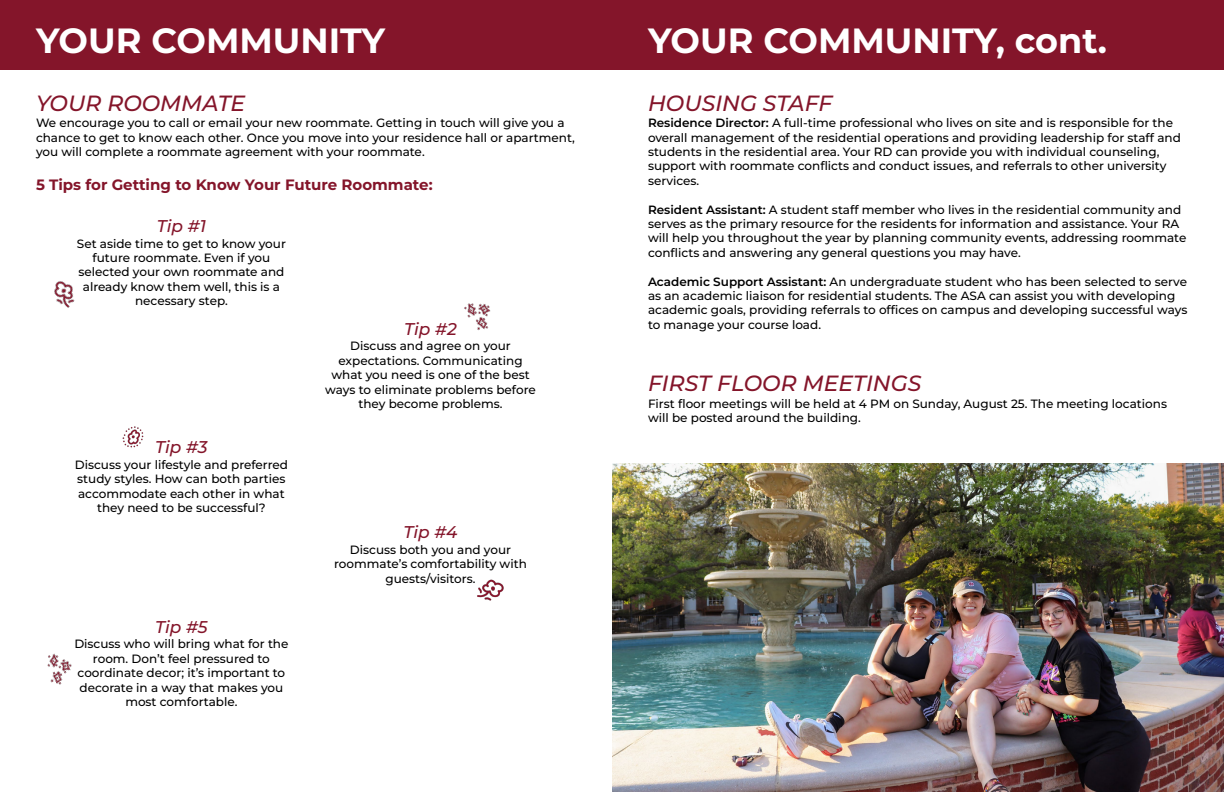
<style>
.page{position:relative;width:1224px;height:792px;background:#fff}
.page>*{position:absolute;margin:0;border:0;box-sizing:border-box;transform-origin:0 0}
.t1{font:700 35px "Montserrat";color:#fff}
.t2{font:italic 500 22px "Montserrat";color:#84152a}
.t3{font:italic 500 17px "Montserrat";color:#84152a}
.t4{font:700 15px "Montserrat";color:#84152a}
.t5{font:500 12px/14.4px "Montserrat";color:#000}
.s1{font-weight:600}
</style>
<div class="page">
<div style="left:0;top:0;width:612px;height:70px;background:#84152a"></div>
<div style="left:612px;top:0;width:612px;height:70px;background:#84152a"></div>
<img style="left:612px;top:464px;width:612px;height:328px">
<img style="left:47px;top:653px;width:25px;height:32px">
<img style="left:464px;top:303px;width:27px;height:28px">
<img style="left:477px;top:579px;width:27px;height:22px">
<img style="left:122px;top:426px;width:22px;height:22px">
<img style="left:54px;top:281px;width:21px;height:27px">
<h1 class="t1" style="left:36px;top:15px;width:351px">YOUR COMMUNITY</h1>
<h1 class="t1" style="left:648px;top:15px;width:461px">YOUR COMMUNITY, cont.</h1>
<h2 class="t2" style="left:648px;top:87px;width:186px">HOUSING STAFF</h2>
<p class="t5" style="left:648px;top:115px;width:534px"><span class="s1">Residence Director:</span> A full-time professional who lives on site and is responsible for the overall management of the residential operations and providing leadership for staff and students in the residential area. Your RD can provide you with individual counseling, support with roommate conflicts and conduct issues, and referrals to other university services.</p>
<p class="t5" style="left:648px;top:202px;width:540px"><span class="s1">Resident Assistant:</span> A student staff member who lives in the residential community and serves as the primary resource for the residents for information and assistance. Your RA will help you throughout the year by planning community events, addressing roommate conflicts and answering any general questions you may have.</p>
<p class="t5" style="left:648px;top:274px;width:541px"><span class="s1">Academic Support Assistant:</span> An undergraduate student who has been selected to serve as an academic liaison for residential students. The ASA can assist you with developing academic goals, providing referrals to offices on campus and developing successful ways to manage your course load.</p>
<h2 class="t2" style="left:36px;top:87px;width:211px">YOUR ROOMMATE</h2>
<p class="t5" style="left:36px;top:115px;width:540px">We encourage you to call or email your new roommate. Getting in touch will give you a chance to get to know each other. Once you move into your residence hall or apartment, you will complete a roommate agreement with your roommate.</p>
<p class="t4" style="left:36px;top:174px;width:398px">5 Tips for Getting to Know Your Future Roommate:</p>
<h3 class="t3" style="left:157px;top:214px;width:51px">Tip #1</h3>
<p class="t5" style="left:77px;top:236px;width:211px;text-align:center">Set aside time to get to know your future roommate. Even if you selected your own roommate and already know them well, this is a necessary step.</p>
<h3 class="t3" style="left:404px;top:317px;width:54px">Tip #2</h3>
<p class="t5" style="left:325px;top:338px;width:212px;text-align:center">Discuss and agree on your expectations. Communicating what you need is one of the best ways to eliminate problems before they become problems.</p>
<h2 class="t2" style="left:648px;top:368px;width:275px">FIRST FLOOR MEETINGS</h2>
<p class="t5" style="left:648px;top:396px;width:521px">First floor meetings will be held at 4 PM on Sunday, August 25. The meeting locations will be posted around the building.</p>
<h3 class="t3" style="left:155px;top:435px;width:54px">Tip #3</h3>
<p class="t5" style="left:75px;top:457px;width:215px;text-align:center">Discuss your lifestyle and preferred study styles. How can both parties accommodate each other in what they need to be successful?</p>
<h3 class="t3" style="left:155px;top:615px;width:54px">Tip #5</h3>
<p class="t5" style="left:74px;top:636px;width:216px;text-align:center">Discuss who will bring what for the room. Don’t feel pressured to coordinate decor; it’s important to decorate in a way that makes you most comfortable.</p>
<h3 class="t3" style="left:403px;top:521px;width:56px">Tip #4</h3>
<p class="t5" style="left:334px;top:542px;width:194px;text-align:center">Discuss both you and your roommate’s comfortability with guests/visitors.</p>
</div>
